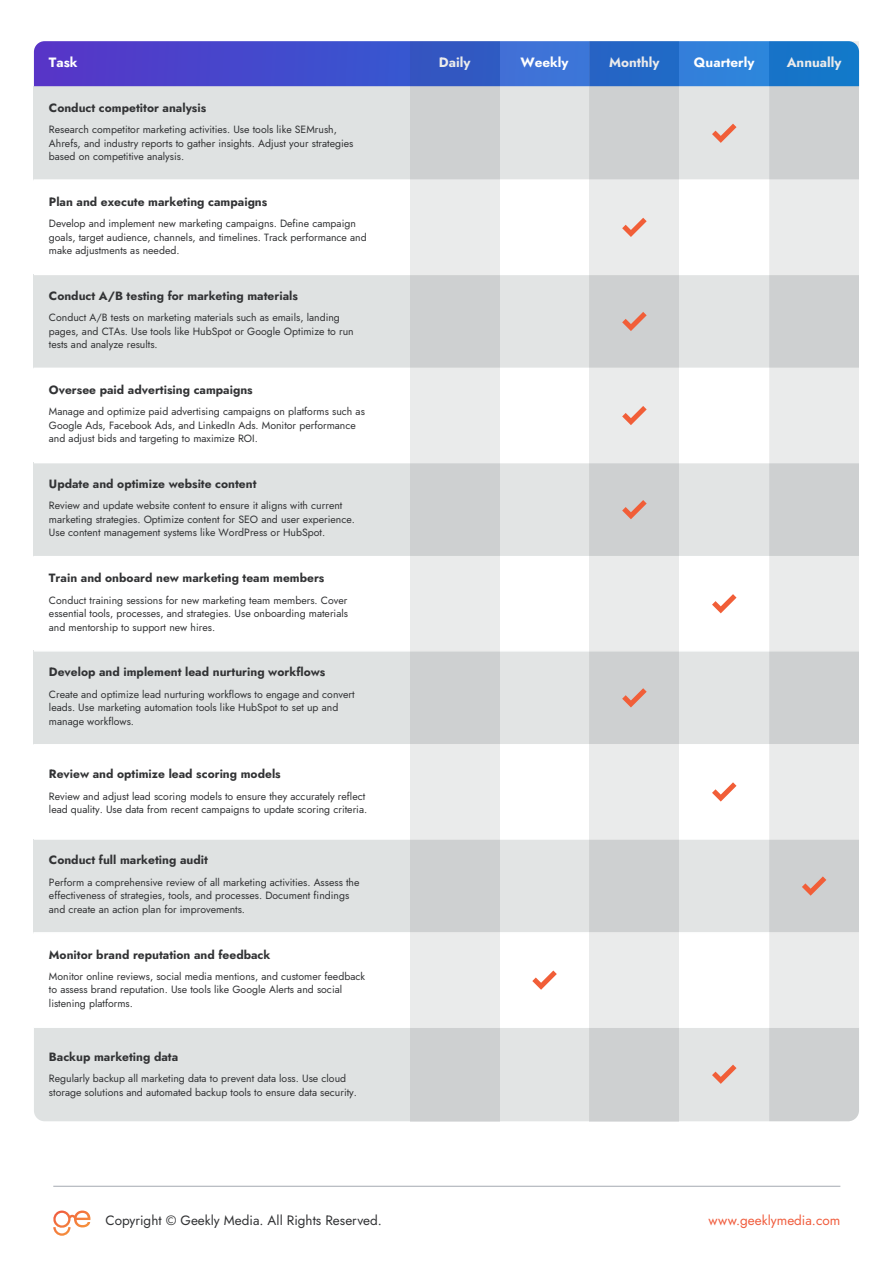
<style>
.page{position:relative;width:893px;height:1263px;background:#fff}
.page>*{position:absolute;margin:0;border:0;box-sizing:border-box;transform-origin:0 0}
.t1{font:13.5px "Jost";color:#323335}
.t2{font:700 13.5px "Jost";color:#fff}
.t3{font:13.5px "Jost";color:#f05d3e}
.t4{font:700 12px "Jost";color:#323335}
.t5{font:10.5px/13.5px "Jost";color:#323335}
</style>
<div class="page">
<hr style="left:53px;top:1186px;width:787px;height:1px;background:#a4a9b1">
<svg style="left:53px;top:1210px;width:37px;height:26px"></svg>
<div style="left:34px;top:86px;width:825px;height:94px;background:#dfe2e2"></div>
<div style="left:34px;top:274px;width:825px;height:94px;background:#dfe2e2"></div>
<div style="left:34px;top:463px;width:825px;height:94px;background:#dfe2e2"></div>
<div style="left:34px;top:651px;width:825px;height:94px;background:#dfe2e2"></div>
<div style="left:34px;top:839px;width:825px;height:94px;background:#dfe2e2"></div>
<div style="left:34px;top:1028px;width:376px;height:93px;background:#dfe2e2"></div>
<svg style="left:34px;top:41px;width:376px;height:45px;background:#4846cb"></svg>
<hr style="left:34px;top:274px;width:825px;height:1px;background:#fff">
<hr style="left:34px;top:556px;width:825px;height:1px;background:#fff">
<hr style="left:34px;top:744px;width:825px;height:2px;background:#fff">
<hr style="left:34px;top:838px;width:825px;height:2px;background:#fff">
<hr style="left:34px;top:932px;width:825px;height:2px;background:#fff">
<svg style="left:410px;top:41px;width:90px;height:1080px;background:#d3d6db"></svg>
<svg style="left:500px;top:41px;width:89px;height:1080px;fill:#e2e4e4"></svg>
<svg style="left:589px;top:41px;width:90px;height:1080px;background:#d3d7dc"></svg>
<svg style="left:679px;top:41px;width:90px;height:1080px;fill:#e2e4e4"></svg>
<svg style="left:769px;top:41px;width:90px;height:1080px;background:#d2d8dc"></svg>
<svg style="left:712px;top:124px;width:24px;height:19px"></svg>
<svg style="left:622px;top:218px;width:25px;height:19px"></svg>
<svg style="left:622px;top:312px;width:25px;height:19px"></svg>
<svg style="left:622px;top:406px;width:25px;height:19px"></svg>
<svg style="left:622px;top:500px;width:25px;height:19px"></svg>
<svg style="left:712px;top:594px;width:24px;height:19px"></svg>
<svg style="left:622px;top:688px;width:25px;height:19px"></svg>
<svg style="left:532px;top:970px;width:25px;height:20px"></svg>
<svg style="left:712px;top:1064px;width:24px;height:20px"></svg>
<svg style="left:712px;top:782px;width:24px;height:19px"></svg>
<svg style="left:802px;top:876px;width:24px;height:20px"></svg>
<p class="t2" style="left:49px;top:53px;width:30px">Task</p>
<p class="t2" style="left:439px;top:53px;width:33px">Daily</p>
<p class="t2" style="left:520px;top:53px;width:50px">Weekly</p>
<p class="t2" style="left:609px;top:53px;width:52px">Monthly</p>
<p class="t2" style="left:694px;top:53px;width:62px">Quarterly</p>
<p class="t2" style="left:787px;top:53px;width:56px">Annually</p>
<p class="t4" style="left:49px;top:99px;width:159px">Conduct competitor analysis</p>
<p class="t5" style="left:49px;top:123px;width:306px">Research competitor marketing activities. Use tools like SEMrush,<br>Ahrefs, and industry reports to gather insights. Adjust your strategies based on competitive analysis.</p>
<p class="t4" style="left:49px;top:193px;width:220px">Plan and execute marketing campaigns</p>
<p class="t5" style="left:49px;top:217px;width:319px">Develop and implement new marketing campaigns. Define campaign goals, target audience, channels, and timelines. Track performance and make adjustments as needed.</p>
<p class="t4" style="left:49px;top:287px;width:250px">Conduct A/B testing for marketing materials</p>
<p class="t5" style="left:49px;top:311px;width:306px">Conduct A/B tests on marketing materials such as emails, landing pages, and CTAs. Use tools like HubSpot or Google Optimize to run tests and analyze results.</p>
<p class="t4" style="left:49px;top:382px;width:205px">Oversee paid advertising campaigns</p>
<p class="t5" style="left:49px;top:405px;width:317px">Manage and optimize paid advertising campaigns on platforms such as<br>Google Ads, Facebook Ads, and LinkedIn Ads. Monitor performance and adjust bids and targeting to maximize ROI.</p>
<p class="t4" style="left:49px;top:476px;width:209px">Update and optimize website content</p>
<p class="t5" style="left:49px;top:499px;width:308px">Review and update website content to ensure it aligns with current marketing strategies. Optimize content for SEO and user experience.<br>Use content management systems like WordPress or HubSpot.</p>
<p class="t4" style="left:49px;top:570px;width:277px">Train and onboard new marketing team members</p>
<p class="t5" style="left:49px;top:593px;width:301px;text-align:justify">Conduct training sessions for new marketing team members. Cover essential tools, processes, and strategies. Use onboarding materials and mentorship to support new hires.</p>
<p class="t4" style="left:49px;top:664px;width:278px">Develop and implement lead nurturing workflows</p>
<p class="t5" style="left:49px;top:687px;width:307px">Create and optimize lead nurturing workflows to engage and convert leads. Use marketing automation tools like HubSpot to set up and manage workflows.</p>
<p class="t4" style="left:49px;top:766px;width:233px">Review and optimize lead scoring models</p>
<p class="t5" style="left:49px;top:789px;width:320px">Review and adjust lead scoring models to ensure they accurately reflect lead quality. Use data from recent campaigns to update scoring criteria.</p>
<p class="t4" style="left:49px;top:852px;width:161px">Conduct full marketing audit</p>
<p class="t5" style="left:49px;top:875px;width:312px">Perform a comprehensive review of all marketing activities. Assess the effectiveness of strategies, tools, and processes. Document findings and create an action plan for improvements.</p>
<p class="t4" style="left:49px;top:946px;width:223px">Monitor brand reputation and feedback</p>
<p class="t5" style="left:49px;top:969px;width:318px">Monitor online reviews, social media mentions, and customer feedback to assess brand reputation. Use tools like Google Alerts and social listening platforms.</p>
<p class="t4" style="left:49px;top:1048px;width:131px">Backup marketing data</p>
<p class="t5" style="left:49px;top:1072px;width:310px">Regularly backup all marketing data to prevent data loss. Use cloud storage solutions and automated backup tools to ensure data security.</p>
<p class="t1" style="left:105px;top:1211px;width:278px">Copyright © Geekly Media. All Rights Reserved.</p>
<p class="t3" style="left:709px;top:1211px;width:133px">www.geeklymedia.com</p>
</div>
